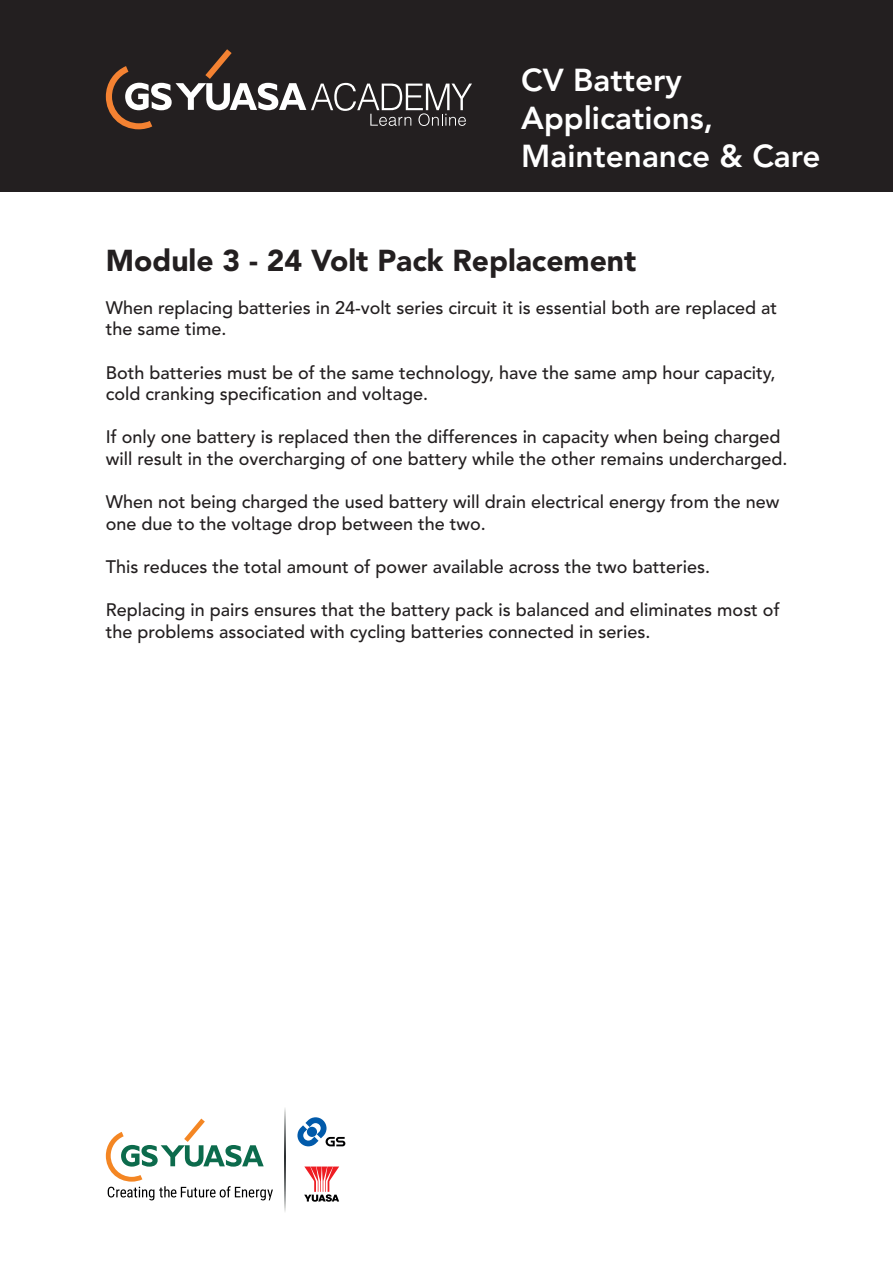
<style>
.page{position:relative;width:893px;height:1263px;background:#fff}
.page>*{position:absolute;margin:0;border:0;box-sizing:border-box;transform-origin:0 0}
.t1{font:800 31.5px/37.8px "Avenir";color:#fff}
.t2{font:900 30px "Avenir";color:#231f20}
.t3{font:500 18px/21.6px "Avenir";color:#231f20}
</style>
<div class="page">
<div style="left:0;top:0;width:893px;height:191px;background:#231f20"></div>
<svg style="left:106px;top:49px;width:366px;height:80px"></svg>
<svg style="left:304px;top:1166px;width:35px;height:36px"></svg>
<svg style="left:297px;top:1117px;width:48px;height:29px"></svg>
<svg style="left:285px;top:1108px;width:1px;height:104px"></svg>
<svg style="left:106px;top:1118px;width:167px;height:82px"></svg>
<h1 class="t1" style="left:521px;top:63px;width:301px">CV Battery<br>Applications,<br>Maintenance &amp; Care</h1>
<h2 class="t2" style="left:106px;top:238px;width:532px">Module 3 - 24 Volt Pack Replacement</h2>
<p class="t3" style="left:106px;top:297px;width:673px">When replacing batteries in 24-volt series circuit it is essential both are replaced at the same time.</p>
<p class="t3" style="left:106px;top:362px;width:671px">Both batteries must be of the same technology, have the same amp hour capacity, cold cranking specification and voltage.</p>
<p class="t3" style="left:106px;top:427px;width:683px">If only one battery is replaced then the differences in capacity when being charged will result in the overcharging of one battery while the other remains undercharged.</p>
<p class="t3" style="left:106px;top:492px;width:675px">When not being charged the used battery will drain electrical energy from the new one due to the voltage drop between the two.</p>
<p class="t3" style="left:106px;top:557px;width:606px">This reduces the total amount of power available across the two batteries.</p>
<p class="t3" style="left:106px;top:600px;width:675px">Replacing in pairs ensures that the battery pack is balanced and eliminates most of the problems associated with cycling batteries connected in series.</p>
</div>
